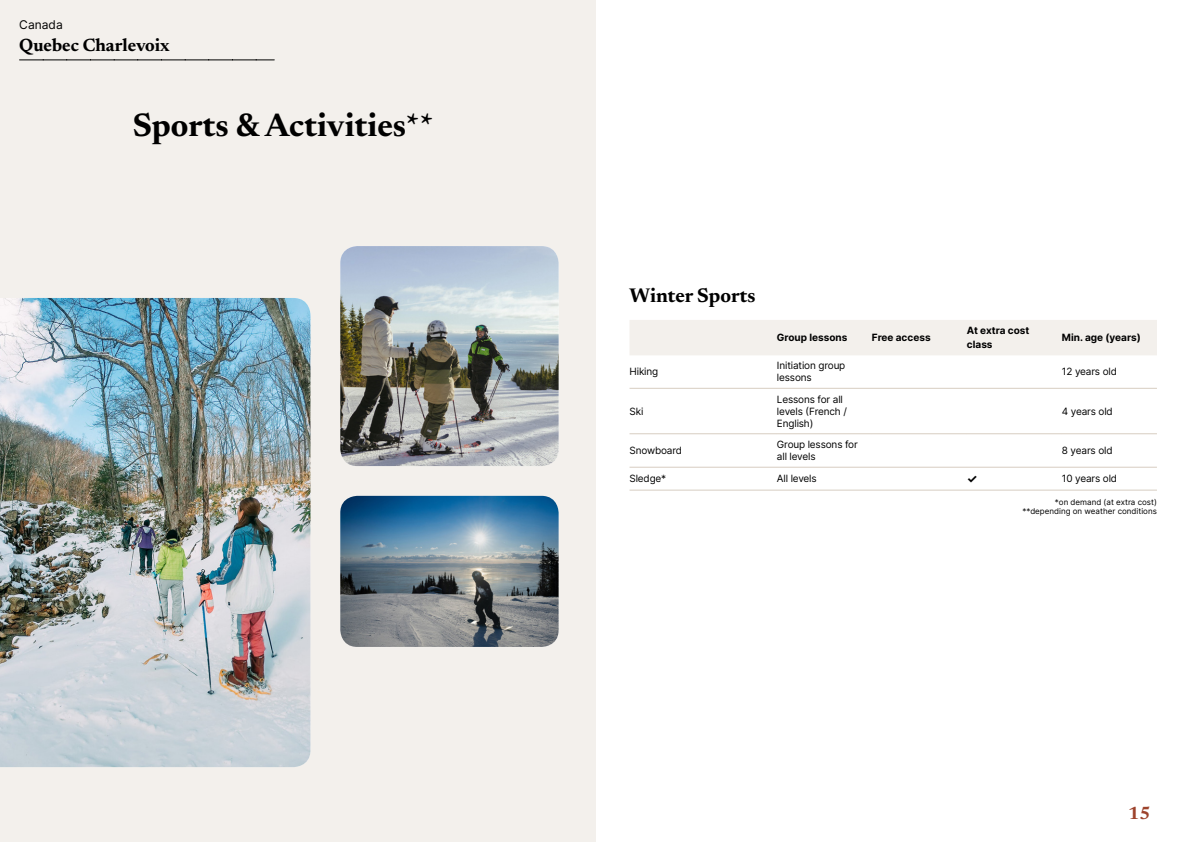
<style>
.page{position:relative;width:1191px;height:842px;background:#fff}
.page>*{position:absolute;margin:0;border:0;box-sizing:border-box;transform-origin:0 0}
.t1{font:700 33px "Newsreader 24 pt";color:#000}
.t2{font:700 20px "Newsreader 24 pt";color:#000}
.t3{font:700 18px "Newsreader 24 pt";color:#000}
.t4{font:700 18px "Newsreader 24 pt";color:#9d432c}
.t5{font:12px "Inter";color:#000}
.t6{font:700 12px "Inter";color:#000}
.t7{font:10px/12px "Inter";letter-spacing:-.015em;color:#000}
.t8{font:700 10px/14px "Inter";color:#000}
.t9{font:8px/9.6px "Inter";color:#000;text-align:right}
</style>
<div class="page">
<div style="left:0;top:0;width:595px;height:842px;background:#f3f0ec"></div>
<img style="left:340px;top:246px;width:218px;height:220px">
<img style="left:0;top:298px;width:310px;height:469px">
<img style="left:340px;top:496px;width:218px;height:151px">
<svg style="left:20px;top:60px;width:254px;height:1px"></svg>
<div style="left:630px;top:320px;width:527px;height:35px;background:#f3f0ec"></div>
<hr style="left:629px;top:388px;width:148px;height:1px;background:#d7cdc1">
<hr style="left:777px;top:388px;width:95px;height:1px;background:#d7cdc1">
<hr style="left:872px;top:388px;width:95px;height:1px;background:#d7cdc1">
<hr style="left:967px;top:388px;width:95px;height:1px;background:#d7cdc1">
<hr style="left:1062px;top:388px;width:95px;height:1px;background:#d7cdc1">
<hr style="left:629px;top:433px;width:148px;height:1px;background:#d7cdc1">
<hr style="left:777px;top:433px;width:95px;height:1px;background:#d7cdc1">
<hr style="left:872px;top:433px;width:95px;height:1px;background:#d7cdc1">
<hr style="left:967px;top:433px;width:95px;height:1px;background:#d7cdc1">
<hr style="left:1062px;top:433px;width:95px;height:1px;background:#d7cdc1">
<hr style="left:629px;top:467px;width:148px;height:1px;background:#d7cdc1">
<hr style="left:777px;top:467px;width:95px;height:1px;background:#d7cdc1">
<hr style="left:872px;top:467px;width:95px;height:1px;background:#d7cdc1">
<hr style="left:967px;top:467px;width:95px;height:1px;background:#d7cdc1">
<hr style="left:1062px;top:467px;width:95px;height:1px;background:#d7cdc1">
<hr style="left:629px;top:490px;width:148px;height:1px;background:#d7cdc1">
<hr style="left:777px;top:490px;width:95px;height:1px;background:#d7cdc1">
<hr style="left:872px;top:490px;width:95px;height:1px;background:#d7cdc1">
<hr style="left:967px;top:490px;width:95px;height:1px;background:#d7cdc1">
<hr style="left:1062px;top:490px;width:95px;height:1px;background:#d7cdc1">
<p class="t5" style="left:19px;top:15px;width:45px">Canada</p>
<h3 class="t3" style="left:19px;top:32px;width:152px">Quebec Charlevoix</h3>
<h1 class="t1" style="left:133px;top:101px;width:302px">Sports &amp; Activities**</h1>
<h2 class="t2" style="left:629px;top:281px;width:127px">Winter Sports</h2>
<p class="t8" style="left:777px;top:330px;width:72px">Group lessons</p>
<p class="t8" style="left:872px;top:330px;width:60px">Free access</p>
<p class="t8" style="left:967px;top:323px;width:64px">At extra cost class</p>
<p class="t8" style="left:1062px;top:330px;width:80px">Min. age (years)</p>
<p class="t7" style="left:629px;top:365px;width:30px">Hiking</p>
<p class="t7" style="left:777px;top:359px;width:70px">Initiation group lessons</p>
<p class="t7" style="left:1062px;top:365px;width:56px">12 years old</p>
<p class="t7" style="left:629px;top:405px;width:15px">Ski</p>
<p class="t7" style="left:777px;top:393px;width:71px">Lessons for all levels (French /<br>English)</p>
<p class="t7" style="left:1062px;top:405px;width:52px">4 years old</p>
<p class="t7" style="left:629px;top:444px;width:54px">Snowboard</p>
<p class="t7" style="left:777px;top:438px;width:82px">Group lessons for all levels</p>
<p class="t7" style="left:1062px;top:444px;width:52px">8 years old</p>
<p class="t7" style="left:629px;top:472px;width:38px">Sledge*</p>
<p class="t7" style="left:777px;top:472px;width:41px">All levels</p>
<p class="t6" style="left:967px;top:470px;width:12px">✓</p>
<p class="t7" style="left:1062px;top:472px;width:57px">10 years old</p>
<p class="t9" style="left:1022px;top:497px;width:136px">*on demand (at extra cost) **depending on weather conditions</p>
<h3 class="t4" style="left:1128px;top:800px;width:24px">15</h3>
</div>
